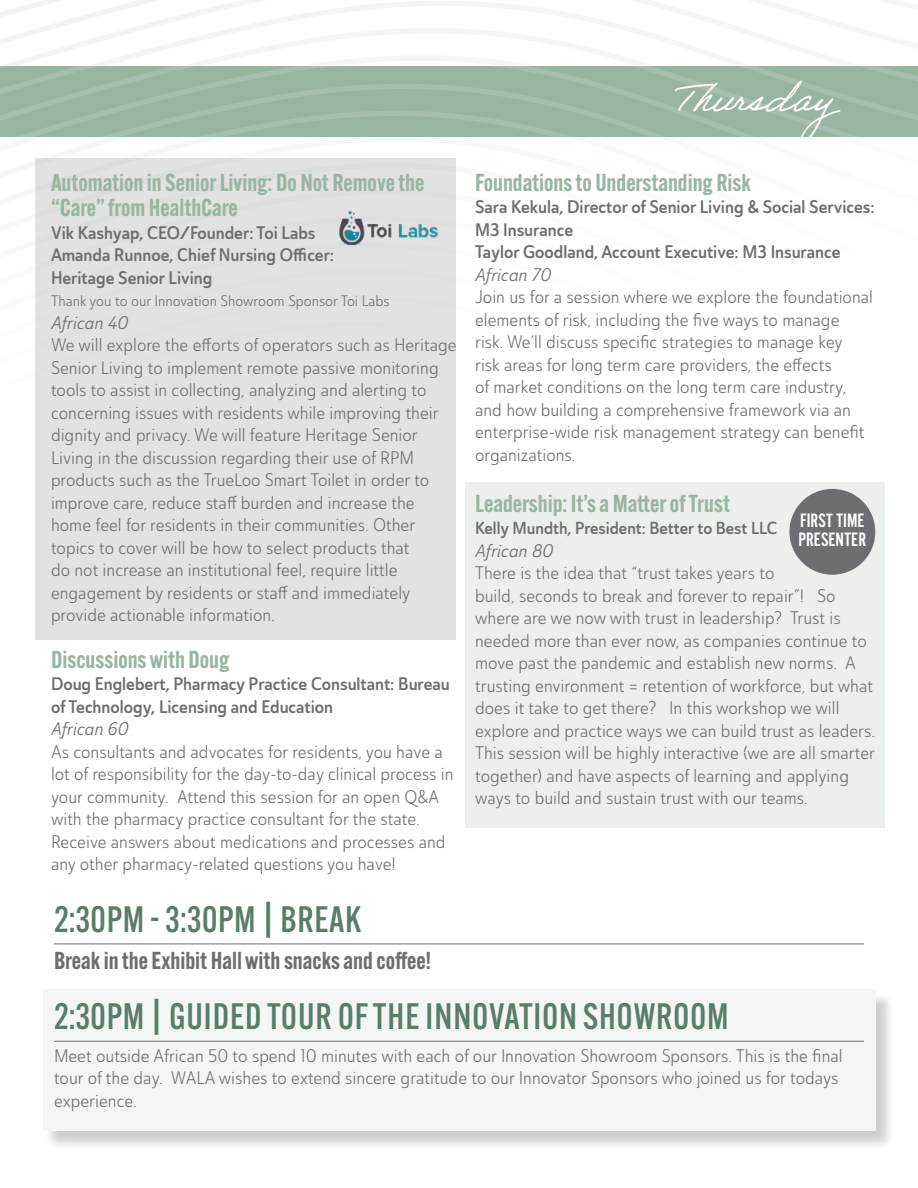
<style>
.page{position:relative;width:918px;height:1188px;background:#fff}
.page>*{position:absolute;margin:0;border:0;box-sizing:border-box;transform-origin:0 0}
.t1{font:39px "Adobe Handwriting Ernie";color:#fff}
.t2{font:500 36px "Alternate Gothic ATF";letter-spacing:.02em;color:#597d68}
.t3{font:600 24px/25.5px "Alternate Gothic ATF";color:#99b5a1}
.t4{font:600 24px "Alternate Gothic ATF";color:#6d6e71}
.t5{font:20.1px/18.5px "Alternate Got No 2 D";color:#fff}
.t6{font:18px/22.5px "Ainslie Sans Con Boo";color:#6d6e71}
.t7{font:18px/22.5px "Ainslie Sans Con Dem";color:#6d6e71}
.t8{font:18px "Ainslie Sans Con Reg It";color:#6d6e71}
.t9{font:17.25px "Ainslie Sans Con Dem";color:#6d6e71}
.t10{font:15px "Ainslie Sans Con Boo";color:#6d6e71}
</style>
<div class="page">
<svg style="left:0;top:0;width:796px;height:25px"></svg>
<svg style="left:0;top:25px;width:649px;height:21px"></svg>
<svg style="left:0;top:46px;width:918px;height:21px"></svg>
<svg style="left:0;top:67px;width:918px;height:69px;background:#9ab6a3"></svg>
<svg style="left:50px;top:991px;width:839px;height:154px;background:#d9dad9"></svg>
<div style="left:43px;top:990px;width:832px;height:141px;background:#f3f6f4"></div>
<div style="left:35px;top:158px;width:421px;height:481px;background:#e2e2e3"></div>
<div style="left:465px;top:483px;width:419px;height:345px;background:#ebf0ec"></div>
<hr style="left:54px;top:944px;width:810px;height:1px;background:#6d6e71">
<hr style="left:54px;top:1041px;width:810px;height:1px;background:#6d6e71">
<img style="left:339px;top:211px;width:99px;height:33px">
<div style="left:789px;top:489px;width:86px;height:86px;background:#6d6e71;border-radius:50%"></div>
<h3 class="t3" style="left:51px;top:169px;width:375px">Automation in Senior Living: Do Not Remove the “Care” from HealthCare</h3>
<p class="t7" style="left:51px;top:222px;width:285px">Vik Kashyap, CEO/Founder: Toi Labs<br>Amanda Runnoe, Chief Nursing Officer:<br>Heritage Senior Living</p>
<p class="t10" style="left:51px;top:292px;width:340px">Thank you to our Innovation Showroom Sponsor Toi Labs</p>
<p class="t8" style="left:51px;top:311px;width:79px">African 40</p>
<p class="t6" style="left:51px;top:334px;width:407px">We will explore the efforts of operators such as Heritage Senior Living to implement remote passive monitoring tools to assist in collecting, analyzing and alerting to concerning issues with residents while improving their dignity and privacy. We will feature Heritage Senior Living in the discussion regarding their use of RPM products such as the TrueLoo Smart Toilet in order to improve care, reduce staff burden and increase the home feel for residents in their communities. Other topics to cover will be how to select products that<br>do not increase an institutional feel, require little engagement by residents or staff and immediately provide actionable information.</p>
<h3 class="t3" style="left:51px;top:646px;width:180px">Discussions with Doug</h3>
<p class="t7" style="left:51px;top:673px;width:400px">Doug Englebert, Pharmacy Practice Consultant: Bureau of Technology, Licensing and Education</p>
<p class="t8" style="left:51px;top:718px;width:79px">African 60</p>
<p class="t6" style="left:51px;top:740px;width:404px">As consultants and advocates for residents, you have a lot of responsibility for the day-to-day clinical process in your community. Attend this session for an open Q&amp;A with the pharmacy practice consultant for the state.<br>Receive answers about medications and processes and any other pharmacy-related questions you have!</p>
<h1 class="t1" style="left:676px;top:75px;width:180px">Thursday</h1>
<h3 class="t3" style="left:475px;top:169px;width:277px">Foundations to Understanding Risk</h3>
<p class="t7" style="left:475px;top:196px;width:401px">Sara Kekula, Director of Senior Living &amp; Social Services:<br>M3 Insurance<br>Taylor Goodland, Account Executive: M3 Insurance</p>
<p class="t8" style="left:475px;top:263px;width:77px">African 70</p>
<p class="t6" style="left:475px;top:286px;width:399px">Join us for a session where we explore the foundational elements of risk, including the five ways to manage<br>risk. We’ll discuss specific strategies to manage key<br>risk areas for long term care providers, the effects<br>of market conditions on the long term care industry, and how building a comprehensive framework via an enterprise-wide risk management strategy can benefit organizations.</p>
<h3 class="t3" style="left:475px;top:490px;width:256px">Leadership: It’s a Matter of Trust</h3>
<p class="t9" style="left:475px;top:517px;width:304px">Kelly Mundth, President: Better to Best LLC</p>
<p class="t8" style="left:475px;top:539px;width:79px">African 80</p>
<p class="t6" style="left:475px;top:562px;width:402px">There is the idea that “trust takes years to<br>build, seconds to break and forever to repair”! So where are we now with trust in leadership? Trust is needed more than ever now, as companies continue to move past the pandemic and establish new norms. A trusting environment = retention of workforce, but what does it take to get there? In this workshop we will explore and practice ways we can build trust as leaders.<br>This session will be highly interactive (we are all smarter together) and have aspects of learning and applying ways to build and sustain trust with our teams.</p>
<p class="t5" style="left:798px;top:512px;width:69px">FIRST TIME<br>PRESENTER</p>
<h2 class="t2" style="left:54px;top:897px;width:309px">2:30PM - 3:30PM | BREAK</h2>
<h3 class="t4" style="left:54px;top:945px;width:379px">Break in the Exhibit Hall with snacks and coffee!</h3>
<h2 class="t2" style="left:54px;top:994px;width:676px">2:30PM | GUIDED TOUR OF THE INNOVATION SHOWROOM</h2>
<p class="t6" style="left:54px;top:1044px;width:790px">Meet outside African 50 to spend 10 minutes with each of our Innovation Showroom Sponsors. This is the final tour of the day. WALA wishes to extend sincere gratitude to our Innovator Sponsors who joined us for todays experience.</p>
</div>
